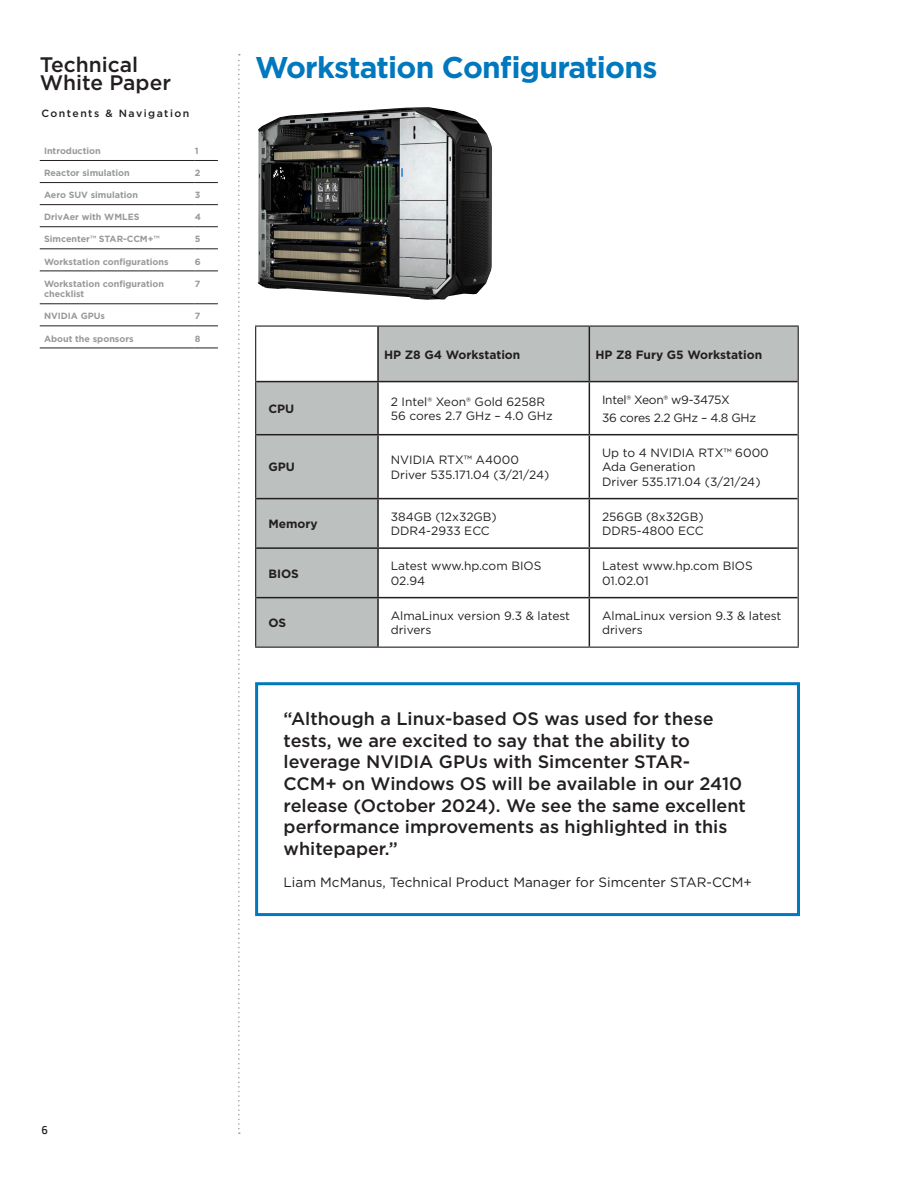
<style>
.page{position:relative;width:918px;height:1188px;background:#fff}
.page>*{position:absolute;margin:0;border:0;box-sizing:border-box;transform-origin:0 0}
.t1{font:700 30px "Gotham";letter-spacing:-.025em;color:#0078be}
.Body_copy{font:500 21px "Gotham";color:#231f20}
.t2{font:500 18px/21.6px "Gotham";color:#231f20}
.t3{font:13.5px "Gotham";color:#231f20}
.t4{font:12px/14.4px "Gotham";color:#231f20}
.t5{font:700 12px "Gotham";color:#231f20}
.t6{font:12px "Gotham";letter-spacing:-.025em;color:#231f20}
.t7{font:12px "HP Simplified";color:#231f20}
.t8{font:500 10.5px "Gotham";letter-spacing:.14em;color:#231f20}
.t9{font:700 9px/10.8px "Gotham";color:#989a9a}
</style>
<div class="page">
<svg style="left:238px;top:54px;width:2px;height:1080px"></svg>
<svg style="left:256px;top:327px;width:542px;height:320px"></svg>
<hr style="left:255px;top:325px;width:123px;height:2px;background:#231f20">
<hr style="left:255px;top:327px;width:1px;height:55px;background:#231f20">
<hr style="left:378px;top:325px;width:211px;height:2px;background:#231f20">
<hr style="left:589px;top:325px;width:210px;height:2px;background:#231f20">
<hr style="left:798px;top:327px;width:1px;height:55px;background:#231f20">
<hr style="left:255px;top:382px;width:1px;height:53px;background:#231f20">
<hr style="left:798px;top:382px;width:1px;height:53px;background:#231f20">
<hr style="left:255px;top:435px;width:1px;height:64px;background:#231f20">
<hr style="left:798px;top:435px;width:1px;height:64px;background:#231f20">
<hr style="left:255px;top:499px;width:1px;height:49px;background:#231f20">
<hr style="left:798px;top:499px;width:1px;height:49px;background:#231f20">
<hr style="left:255px;top:548px;width:1px;height:50px;background:#231f20">
<hr style="left:798px;top:548px;width:1px;height:50px;background:#231f20">
<hr style="left:255px;top:598px;width:1px;height:49px;background:#231f20">
<hr style="left:798px;top:598px;width:1px;height:49px;background:#231f20">
<hr style="left:255px;top:647px;width:123px;height:1px;background:#231f20">
<hr style="left:378px;top:647px;width:211px;height:1px;background:#231f20">
<hr style="left:589px;top:647px;width:210px;height:1px;background:#231f20">
<hr style="left:377px;top:327px;width:2px;height:54px;background:#231f20">
<hr style="left:589px;top:327px;width:1px;height:54px;background:#231f20">
<hr style="left:256px;top:381px;width:122px;height:1px;background:#231f20">
<hr style="left:378px;top:381px;width:211px;height:1px;background:#231f20">
<hr style="left:377px;top:382px;width:2px;height:52px;background:#231f20">
<hr style="left:589px;top:381px;width:209px;height:1px;background:#231f20">
<hr style="left:589px;top:382px;width:1px;height:52px;background:#231f20">
<hr style="left:256px;top:434px;width:122px;height:1px;background:#231f20">
<hr style="left:378px;top:434px;width:211px;height:1px;background:#231f20">
<hr style="left:377px;top:435px;width:2px;height:63px;background:#231f20">
<hr style="left:589px;top:434px;width:209px;height:1px;background:#231f20">
<hr style="left:589px;top:435px;width:1px;height:63px;background:#231f20">
<hr style="left:256px;top:498px;width:122px;height:1px;background:#231f20">
<hr style="left:378px;top:498px;width:211px;height:1px;background:#231f20">
<hr style="left:377px;top:499px;width:2px;height:48px;background:#231f20">
<hr style="left:589px;top:498px;width:209px;height:1px;background:#231f20">
<hr style="left:589px;top:499px;width:1px;height:48px;background:#231f20">
<hr style="left:256px;top:547px;width:122px;height:2px;background:#231f20">
<hr style="left:378px;top:547px;width:211px;height:2px;background:#231f20">
<hr style="left:377px;top:549px;width:2px;height:48px;background:#231f20">
<hr style="left:589px;top:547px;width:209px;height:2px;background:#231f20">
<hr style="left:589px;top:549px;width:1px;height:48px;background:#231f20">
<hr style="left:256px;top:597px;width:122px;height:1px;background:#231f20">
<hr style="left:378px;top:597px;width:211px;height:1px;background:#231f20">
<hr style="left:377px;top:598px;width:2px;height:49px;background:#231f20">
<hr style="left:589px;top:597px;width:209px;height:1px;background:#231f20">
<hr style="left:589px;top:598px;width:1px;height:49px;background:#231f20">
<img style="left:258px;top:107px;width:234px;height:193px">
<div style="left:255px;top:682px;width:545px;height:234px;border:3px solid #0078be"></div>
<hr style="left:40px;top:160px;width:155px;height:1px;background:#231f20">
<hr style="left:40px;top:182px;width:155px;height:1px;background:#231f20">
<hr style="left:40px;top:204px;width:155px;height:1px;background:#231f20">
<hr style="left:40px;top:226px;width:155px;height:1px;background:#231f20">
<hr style="left:40px;top:249px;width:155px;height:1px;background:#231f20">
<hr style="left:40px;top:271px;width:155px;height:1px;background:#231f20">
<hr style="left:40px;top:304px;width:155px;height:1px;background:#231f20">
<hr style="left:40px;top:326px;width:155px;height:1px;background:#231f20">
<hr style="left:40px;top:348px;width:155px;height:1px;background:#231f20">
<svg style="left:195px;top:160px;width:23px;height:1px"></svg>
<svg style="left:195px;top:182px;width:23px;height:1px"></svg>
<svg style="left:195px;top:204px;width:23px;height:1px"></svg>
<svg style="left:195px;top:226px;width:23px;height:1px"></svg>
<svg style="left:195px;top:249px;width:23px;height:1px"></svg>
<svg style="left:195px;top:271px;width:23px;height:1px"></svg>
<svg style="left:195px;top:304px;width:23px;height:1px"></svg>
<svg style="left:195px;top:326px;width:23px;height:1px"></svg>
<svg style="left:195px;top:348px;width:23px;height:1px"></svg>
<p class="Body_copy" style="left:40px;top:51px;width:100px">Technical</p>
<p class="Body_copy" style="left:40px;top:69px;width:133px">White Paper</p>
<p class="t8" style="left:41px;top:107px;width:149px">Contents &amp; Navigation</p>
<p class="t9" style="left:44px;top:145px;width:58px">Introduction</p>
<p class="t9" style="left:195px;top:145px;width:5px">1</p>
<p class="t9" style="left:44px;top:168px;width:87px">Reactor simulation</p>
<p class="t9" style="left:195px;top:168px;width:7px">2</p>
<p class="t9" style="left:44px;top:190px;width:96px">Aero SUV simulation</p>
<p class="t9" style="left:195px;top:190px;width:7px">3</p>
<p class="t9" style="left:44px;top:212px;width:97px">DrivAer with WMLES</p>
<p class="t9" style="left:195px;top:212px;width:8px">4</p>
<p class="t9" style="left:44px;top:234px;width:117px">Simcenter™ STAR-CCM+™</p>
<p class="t9" style="left:195px;top:234px;width:7px">5</p>
<p class="t9" style="left:44px;top:256px;width:126px">Workstation configurations</p>
<p class="t9" style="left:195px;top:256px;width:7px">6</p>
<p class="t9" style="left:44px;top:278px;width:122px">Workstation configuration checklist</p>
<p class="t9" style="left:195px;top:278px;width:7px">7</p>
<p class="t9" style="left:44px;top:311px;width:63px">NVIDIA GPUs</p>
<p class="t9" style="left:195px;top:311px;width:7px">7</p>
<p class="t9" style="left:44px;top:333px;width:91px">About the sponsors</p>
<p class="t9" style="left:195px;top:333px;width:7px">8</p>
<h2 class="t1" style="left:255px;top:47px;width:404px">Workstation Configurations</h2>
<p class="t5" style="left:268px;top:401px;width:27px">CPU</p>
<p class="t5" style="left:268px;top:459px;width:28px">GPU</p>
<p class="t5" style="left:268px;top:516px;width:51px">Memory</p>
<p class="t5" style="left:384px;top:346px;width:138px">HP Z8 G4 Workstation</p>
<p class="t5" style="left:595px;top:346px;width:168px">HP Z8 Fury G5 Workstation</p>
<p class="t4" style="left:391px;top:394px;width:156px">2 Intel® Xeon® Gold 6258R</p>
<p class="t4" style="left:391px;top:408px;width:163px">56 cores 2.7 GHz – 4.0 GHz</p>
<p class="t4" style="left:391px;top:453px;width:130px">NVIDIA RTX™ A4000</p>
<p class="t4" style="left:391px;top:467px;width:160px">Driver 535.171.04 (3/21/24)</p>
<p class="t4" style="left:391px;top:509px;width:108px">384GB (12x32GB)</p>
<p class="t4" style="left:391px;top:524px;width:101px">DDR4-2933 ECC</p>
<p class="t6" style="left:602px;top:392px;width:129px">Intel® Xeon® w9-3475X</p>
<p class="t6" style="left:602px;top:410px;width:155px">36 cores 2.2 GHz – 4.8 GHz</p>
<p class="t4" style="left:602px;top:445px;width:168px">Up to 4 NVIDIA RTX™ 6000<br>Ada Generation</p>
<p class="t4" style="left:602px;top:474px;width:160px">Driver 535.171.04 (3/21/24)</p>
<p class="t4" style="left:602px;top:509px;width:103px">256GB (8x32GB)</p>
<p class="t4" style="left:602px;top:524px;width:103px">DDR5-4800 ECC</p>
<p class="t5" style="left:268px;top:565px;width:32px">BIOS</p>
<p class="t4" style="left:391px;top:559px;width:152px">Latest www.hp.com BIOS<br>02.94</p>
<p class="t4" style="left:602px;top:559px;width:152px">Latest www.hp.com BIOS<br>01.02.01</p>
<p class="t5" style="left:268px;top:615px;width:19px">OS</p>
<p class="t4" style="left:391px;top:608px;width:181px">AlmaLinux version 9.3 &amp; latest drivers</p>
<p class="t4" style="left:602px;top:608px;width:181px">AlmaLinux version 9.3 &amp; latest drivers</p>
<p class="t2" style="left:284px;top:708px;width:464px">“Although a Linux-based OS was used for these tests, we are excited to say that the ability to leverage NVIDIA GPUs with Simcenter STAR-CCM+ on Windows OS will be available in our 2410 release (October 2024). We see the same excellent performance improvements as highlighted in this whitepaper.”</p>
<p class="t3" style="left:284px;top:874px;width:470px">Liam McManus, Technical Product Manager for Simcenter STAR-CCM+</p>
<p class="t7" style="left:41px;top:1122px;width:8px">6</p>
</div>
